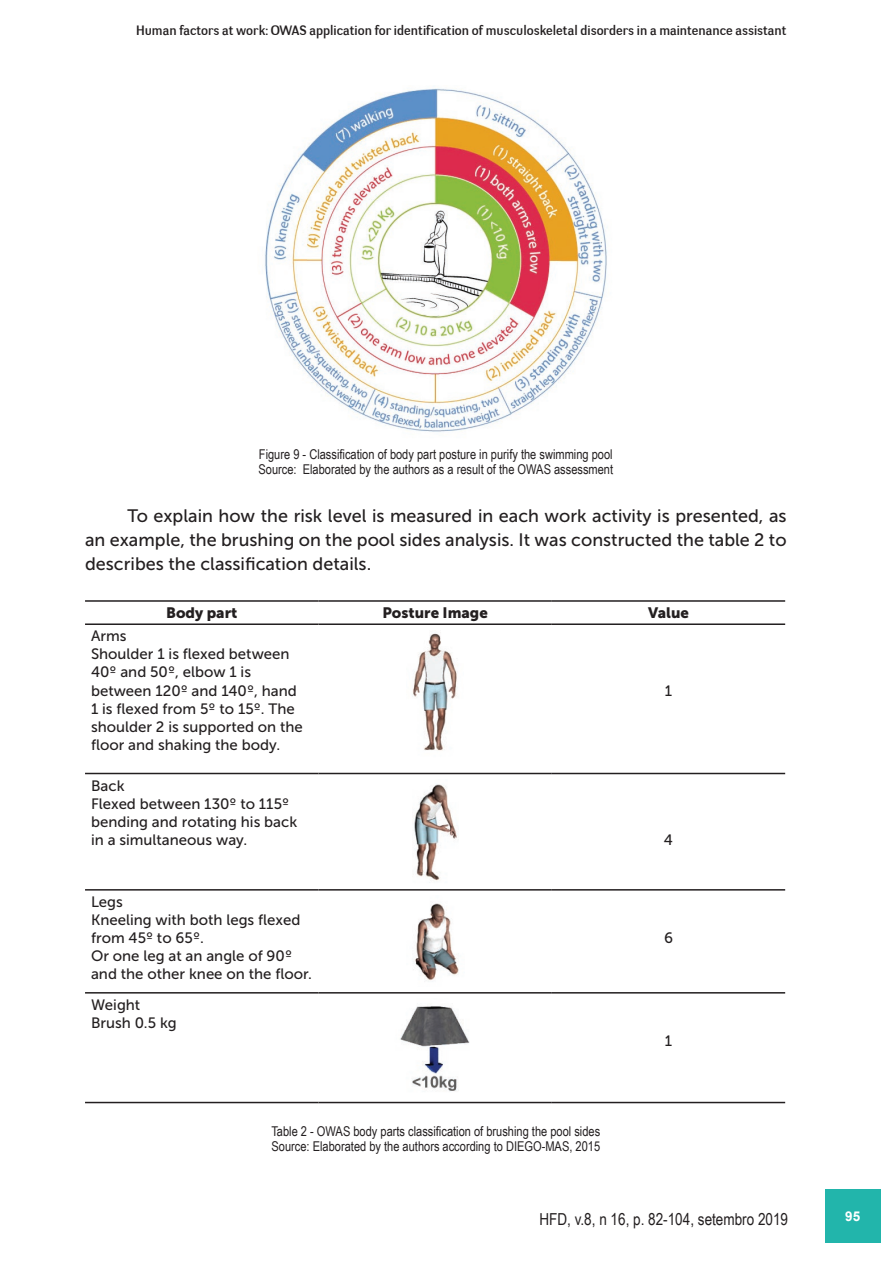
<style>
.page{position:relative;width:893px;height:1263px;background:#fff}
.page>*{position:absolute;margin:0;border:0;box-sizing:border-box;transform-origin:0 0}
.t1{font:18px/24px "Museo Sans 500";color:#231f20;text-align:justify}
.t2{font:16.5px "Arial Narrow";color:#231f20}
.t3{font:15px/18px "Museo Sans 500";color:#231f20}
.t4{font:15px "Museo Sans 900";color:#231f20}
.t5{font:13.5px/15px "Arial Narrow";color:#231f20}
.t6{font:13.5px "Negotiate Free";color:#231f20}
.t7{font:700 13.5px "Arial";color:#fff}
</style>
<div class="page">
<div style="left:825px;top:1189px;width:55px;height:53px;background:#22b5ab"></div>
<img style="left:265px;top:88px;width:342px;height:344px">
<hr style="left:85px;top:600px;width:233px;height:2px;background:#231f20">
<hr style="left:318px;top:600px;width:234px;height:2px;background:#231f20">
<hr style="left:552px;top:600px;width:233px;height:2px;background:#231f20">
<hr style="left:85px;top:623px;width:233px;height:2px;background:#231f20">
<hr style="left:318px;top:623px;width:234px;height:2px;background:#231f20">
<hr style="left:552px;top:623px;width:233px;height:2px;background:#231f20">
<hr style="left:85px;top:773px;width:233px;height:1px;background:#231f20">
<hr style="left:318px;top:773px;width:234px;height:1px;background:#231f20">
<hr style="left:552px;top:773px;width:233px;height:1px;background:#231f20">
<hr style="left:85px;top:889px;width:233px;height:1px;background:#231f20">
<hr style="left:318px;top:889px;width:234px;height:1px;background:#231f20">
<hr style="left:552px;top:889px;width:233px;height:1px;background:#231f20">
<hr style="left:85px;top:992px;width:233px;height:1px;background:#231f20">
<hr style="left:318px;top:992px;width:234px;height:1px;background:#231f20">
<hr style="left:552px;top:992px;width:233px;height:1px;background:#231f20">
<hr style="left:85px;top:1102px;width:233px;height:1px;background:#231f20">
<hr style="left:318px;top:1102px;width:234px;height:1px;background:#231f20">
<hr style="left:552px;top:1102px;width:233px;height:1px;background:#231f20">
<img style="left:412px;top:633px;width:45px;height:118px">
<img style="left:414px;top:784px;width:43px;height:97px">
<img style="left:413px;top:903px;width:46px;height:78px">
<img style="left:400px;top:1006px;width:70px;height:86px">
<p class="t6" style="left:136px;top:22px;width:652px">Human factors at work: OWAS application for identification of musculoskeletal disorders in a maintenance assistant</p>
<p class="t5" style="left:258px;top:446px;width:356px">Figure 9 - Classification of body part posture in purify the swimming pool<br>Source: Elaborated by the authors as a result of the OWAS assessment</p>
<p class="t1" style="left:85px;top:504px;width:703px;text-indent:43px">To explain how the risk level is measured in each work activity is presented, as an example, the brushing on the pool sides analysis. It was constructed the table 2 to describes the classification details.</p>
<p class="t4" style="left:166px;top:604px;width:73px">Body part</p>
<p class="t4" style="left:382px;top:604px;width:107px">Posture Image</p>
<p class="t4" style="left:648px;top:604px;width:42px">Value</p>
<p class="t3" style="left:91px;top:627px;width:213px">Arms<br>Shoulder 1 is flexed between<br>40º and 50º, elbow 1 is between 120º and 140º, hand<br>1 is flexed from 5º to 15º. The shoulder 2 is supported on the floor and shaking the body.</p>
<p class="t3" style="left:665px;top:681px;width:9px">1</p>
<p class="t3" style="left:91px;top:777px;width:208px">Back<br>Flexed between 130º to 115º bending and rotating his back in a simultaneous way.</p>
<p class="t3" style="left:91px;top:893px;width:222px">Legs<br>Kneeling with both legs flexed from 45º to 65º.<br>Or one leg at an angle of 90º and the other knee on the floor.</p>
<p class="t3" style="left:91px;top:996px;width:87px">Weight<br>Brush 0.5 kg</p>
<p class="t5" style="left:271px;top:1123px;width:330px">Table 2 - OWAS body parts classification of brushing the pool sides<br>Source: Elaborated by the authors according to DIEGO-MAS, 2015</p>
<p class="t3" style="left:664px;top:831px;width:11px">4</p>
<p class="t3" style="left:664px;top:929px;width:10px">6</p>
<p class="t3" style="left:665px;top:1032px;width:9px">1</p>
<p class="t2" style="left:539px;top:1206px;width:250px">HFD, v.8, n 16, p. 82-104, setembro 2019</p>
<p class="t7" style="left:845px;top:1207px;width:17px">95</p>
</div>
